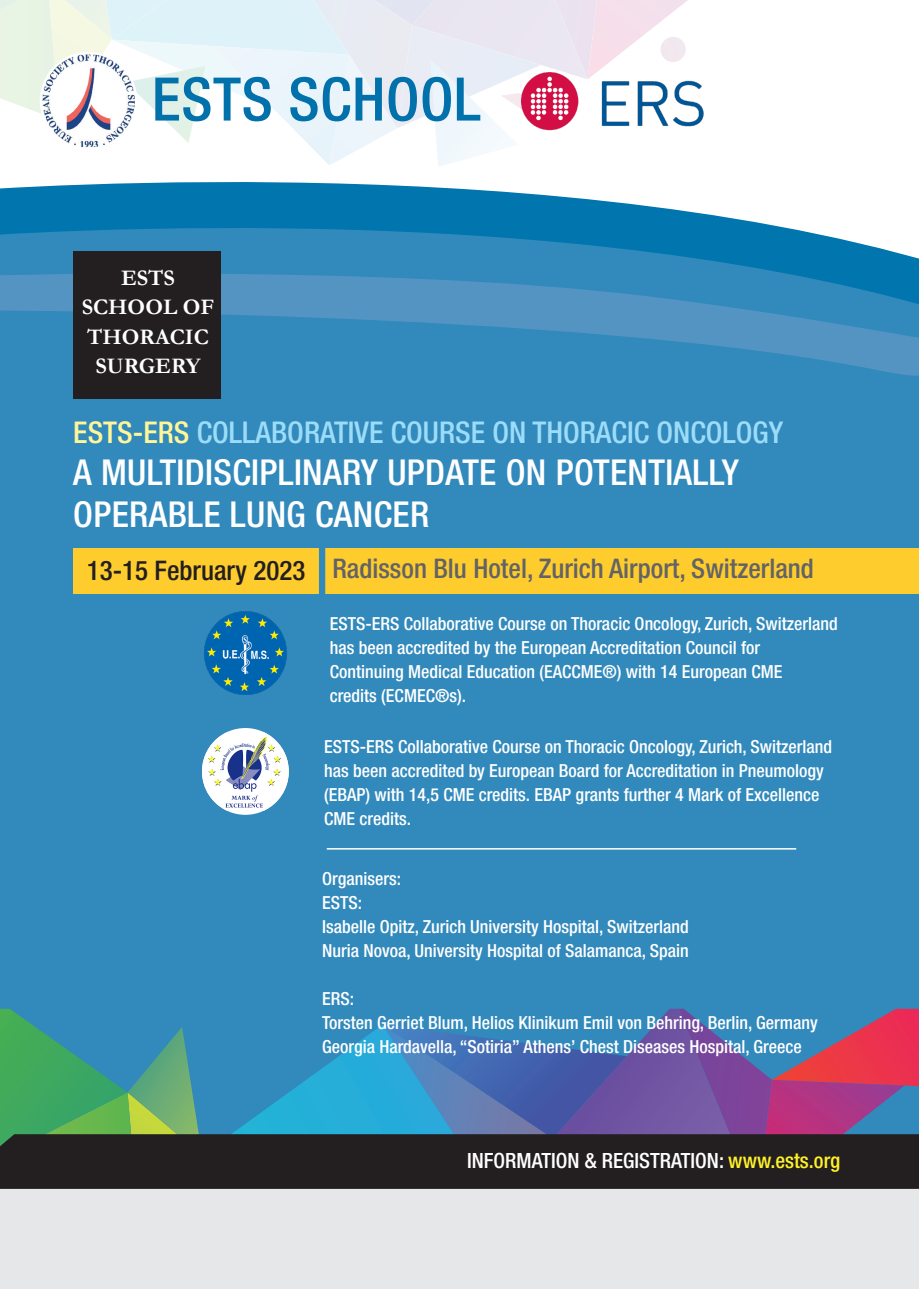
<style>
.page{position:relative;width:919px;height:1289px;background:#fff}
.page>*{position:absolute;margin:0;border:0;box-sizing:border-box;transform-origin:0 0}
.t1{font:500 condensed 60.15px "Helvetica Neue LT Com";letter-spacing:.01em;color:#0071aa}
.t2{font:500 condensed 35.7px "Helvetica Neue LT Com";letter-spacing:.01em;color:#fff}
.t3{font:500 condensed 30px "Helvetica Neue LT Com";color:#9cdcf8}
.t4{font:500 condensed 27px "Helvetica Neue LT Com";color:#636366}
.t5{font:500 condensed 27px "Helvetica Neue LT Com";color:#231f20}
.t6{font:700 22.35px/29.2px "Garamond";color:#fff;text-align:center}
.t7{font:500 condensed 21px "Helvetica Neue LT Com";color:#fff}
.t8{font:500 condensed 18px/24px "Helvetica Neue LT Com";color:#fff}
.s1{color:#fff698}
.s2{color:#fff229}
</style>
<div class="page">
<div style="left:0;top:362px;width:918px;height:782px;background:#3189bc"></div>
<svg style="left:0;top:1008px;width:918px;height:126px"></svg>
<svg style="left:0;top:0;width:688px;height:141px"></svg>
<img style="left:660px;top:37px;width:25px;height:25px">
<div style="left:0;top:1183px;width:918px;height:105px;background:#e6e7e9"></div>
<svg style="left:29px;top:141px;width:488px;height:46px"></svg>
<svg style="left:0;top:187px;width:918px;height:75px;fill:#0075ae"></svg>
<svg style="left:0;top:262px;width:918px;height:47px;fill:#3189bc"></svg>
<svg style="left:0;top:309px;width:918px;height:90px;fill:#3189bc"></svg>
<div style="left:0;top:1134px;width:918px;height:54px;background:#231f20"></div>
<img style="left:42px;top:54px;width:93px;height:93px">
<div style="left:73px;top:548px;width:845px;height:45px;background:#fecd2d"></div>
<div style="left:319px;top:543px;width:6px;height:55px;background:#3189bc"></div>
<div style="left:73px;top:251px;width:148px;height:147px;background:#231f20"></div>
<img style="left:512px;top:64px;width:192px;height:73px">
<hr style="left:327px;top:848px;width:469px;height:1px;background:#fff">
<img style="left:204px;top:611px;width:83px;height:84px">
<img style="left:202px;top:731px;width:87px;height:80px">
<p class="t1" style="left:152px;top:63px;width:330px">ESTS SCHOOL</p>
<p class="t6" style="left:82px;top:263px;width:134px">ESTS<br>SCHOOL OF</p>
<p class="t6" style="left:87px;top:321px;width:123px">THORACIC<br>SURGERY</p>
<p class="t3" style="left:73px;top:415px;width:711px"><span class="s1">ESTS-ERS</span> COLLABORATIVE COURSE ON THORACIC ONCOLOGY</p>
<p class="t2" style="left:73px;top:451px;width:667px">A MULTIDISCIPLINARY UPDATE ON POTENTIALLY</p>
<p class="t2" style="left:73px;top:493px;width:357px">OPERABLE LUNG CANCER</p>
<p class="t5" style="left:87px;top:554px;width:220px">13-15 February 2023</p>
<p class="t4" style="left:332px;top:552px;width:483px">Radisson Blu Hotel, Zurich Airport, Switzerland</p>
<p class="t8" style="left:330px;top:612px;width:509px">ESTS-ERS Collaborative Course on Thoracic Oncology, Zurich, Switzerland has been accredited by the European Accreditation Council for</p>
<p class="t8" style="left:330px;top:660px;width:454px">Continuing Medical Education (EACCME®) with 14 European CME</p>
<p class="t8" style="left:330px;top:684px;width:138px">credits (ECMEC®s).</p>
<p class="t8" style="left:324px;top:734px;width:509px">ESTS-ERS Collaborative Course on Thoracic Oncology, Zurich, Switzerland has been accredited by European Board for Accreditation in Pneumology (EBAP) with 14,5 CME credits. EBAP grants further 4 Mark of Excellence CME credits.</p>
<p class="t8" style="left:322px;top:866px;width:80px">Organisers:</p>
<p class="t8" style="left:322px;top:890px;width:41px">ESTS:</p>
<p class="t8" style="left:322px;top:914px;width:368px">Isabelle Opitz, Zurich University Hospital, Switzerland</p>
<p class="t8" style="left:322px;top:938px;width:368px">Nuria Novoa, University Hospital of Salamanca, Spain</p>
<p class="t8" style="left:322px;top:986px;width:33px">ERS:</p>
<p class="t8" style="left:322px;top:1010px;width:497px">Torsten Gerriet Blum, Helios Klinikum Emil von Behring, Berlin, Germany</p>
<p class="t8" style="left:322px;top:1034px;width:481px">Georgia Hardavella, “Sotiria’’ Athens’ Chest Diseases Hospital, Greece</p>
<p class="t7" style="left:467px;top:1148px;width:374px">INFORMATION &amp; REGISTRATION: <span class="s2">www.ests.org</span></p>
</div>
